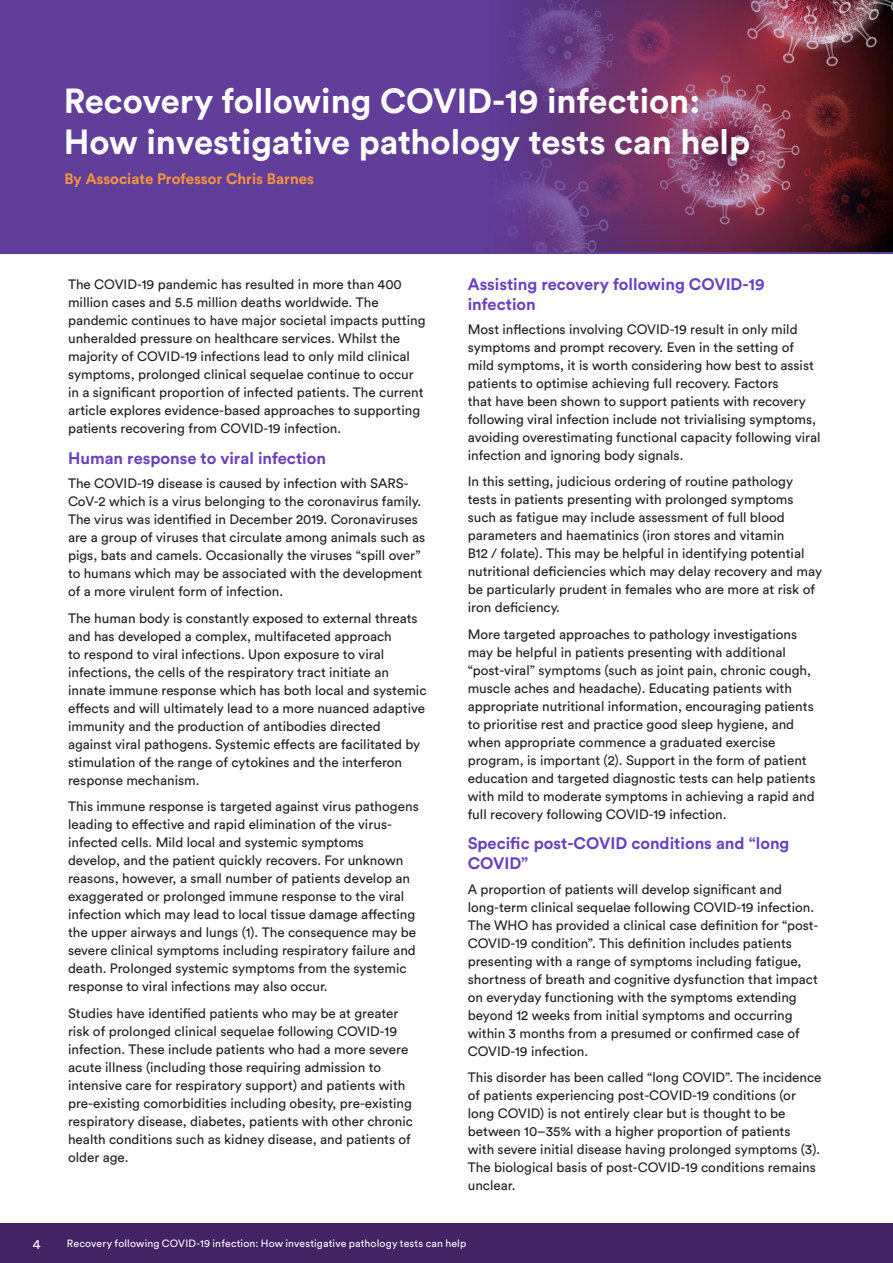
<style>
.page{position:relative;width:893px;height:1263px;background:#fff}
.page>*{position:absolute;margin:0;border:0;box-sizing:border-box;transform-origin:0 0}
.t1{font:700 34.5px/41.4px "Circular Std";color:#fff}
.Head_1_purple_11pt{font:700 16.5px/19.8px "Circular Std";color:#6a41bd}
.Body_Copy{font:700 15px "Circular Std";color:#f7973d}
.Body_-_black{font:13.5px/18px "Circular Std";color:#231f20}
.t2{font:13.5px "Circular Std";color:#fff}
._01_Title{font:10.5px "Circular Std";letter-spacing:.015em;color:#fff}
</style>
<div class="page">
<div style="left:0;top:1223px;width:893px;height:40px;background:#422363"></div>
<div style="left:0;top:0;width:893px;height:253px;background:#603e99"></div>
<img style="left:509px;top:0;width:384px;height:252px">
<p class="t1" style="left:64px;top:79px;width:688px">Recovery following COVID-19 infection:<br>How investigative pathology tests can help</p>
<p class="Body_Copy" style="left:64px;top:169px;width:251px">By Associate Professor Chris Barnes</p>
<p class="t2" style="left:33px;top:1236px;width:9px">4</p>
<p class="Body_-_black" style="left:68px;top:276px;width:359px">The COVID-19 pandemic has resulted in more than 400 million cases and 5.5 million deaths worldwide. The pandemic continues to have major societal impacts putting unheralded pressure on healthcare services. Whilst the majority of COVID-19 infections lead to only mild clinical symptoms, prolonged clinical sequelae continue to occur in a significant proportion of infected patients. The current article explores evidence-based approaches to supporting patients recovering from COVID-19 infection.</p>
<p class="Head_1_purple_11pt" style="left:68px;top:448px;width:260px">Human response to viral infection</p>
<p class="Body_-_black" style="left:68px;top:474px;width:359px">The COVID-19 disease is caused by infection with SARS-CoV-2 which is a virus belonging to the coronavirus family.<br>The virus was identified in December 2019. Coronaviruses are a group of viruses that circulate among animals such as pigs, bats and camels. Occasionally the viruses “spill over” to humans which may be associated with the development of a more virulent form of infection.</p>
<p class="Body_-_black" style="left:68px;top:609px;width:360px">The human body is constantly exposed to external threats and has developed a complex, multifaceted approach<br>to respond to viral infections. Upon exposure to viral infections, the cells of the respiratory tract initiate an innate immune response which has both local and systemic effects and will ultimately lead to a more nuanced adaptive immunity and the production of antibodies directed against viral pathogens. Systemic effects are facilitated by stimulation of the range of cytokines and the interferon response mechanism.</p>
<p class="Body_-_black" style="left:68px;top:797px;width:352px">This immune response is targeted against virus pathogens leading to effective and rapid elimination of the virus&shy;infected cells. Mild local and systemic symptoms develop, and the patient quickly recovers. For unknown reasons, however, a small number of patients develop an exaggerated or prolonged immune response to the viral infection which may lead to local tissue damage affecting the upper airways and lungs (1). The consequence may be severe clinical symptoms including respiratory failure and death. Prolonged systemic symptoms from the systemic response to viral infections may also occur.</p>
<p class="Body_-_black" style="left:68px;top:1004px;width:346px">Studies have identified patients who may be at greater risk of prolonged clinical sequelae following COVID-19 infection. These include patients who had a more severe acute illness (including those requiring admission to intensive care for respiratory support) and patients with pre-existing comorbidities including obesity, pre-existing respiratory disease, diabetes, patients with other chronic health conditions such as kidney disease, and patients of older age.</p>
<p class="Head_1_purple_11pt" style="left:468px;top:274px;width:298px">Assisting recovery following COVID-19 infection</p>
<p class="Body_-_black" style="left:468px;top:320px;width:354px">Most inflections involving COVID-19 result in only mild symptoms and prompt recovery. Even in the setting of mild symptoms, it is worth considering how best to assist patients to optimise achieving full recovery. Factors<br>that have been shown to support patients with recovery following viral infection include not trivialising symptoms, avoiding overestimating functional capacity following viral infection and ignoring body signals.</p>
<p class="Body_-_black" style="left:468px;top:473px;width:356px">In this setting, judicious ordering of routine pathology tests in patients presenting with prolonged symptoms such as fatigue may include assessment of full blood parameters and haematinics (iron stores and vitamin<br>B12 / folate). This may be helpful in identifying potential nutritional deficiencies which may delay recovery and may be particularly prudent in females who are more at risk of iron deficiency.</p>
<p class="Body_-_black" style="left:468px;top:625px;width:349px">More targeted approaches to pathology investigations may be helpful in patients presenting with additional “post-viral” symptoms (such as joint pain, chronic cough, muscle aches and headache). Educating patients with appropriate nutritional information, encouraging patients to prioritise rest and practice good sleep hygiene, and when appropriate commence a graduated exercise program, is important (2). Support in the form of patient education and targeted diagnostic tests can help patients with mild to moderate symptoms in achieving a rapid and full recovery following COVID-19 infection.</p>
<p class="Head_1_purple_11pt" style="left:468px;top:833px;width:323px">Specific post-COVID conditions and “long<br>COVID”</p>
<p class="Body_-_black" style="left:468px;top:880px;width:352px">A proportion of patients will develop significant and long-term clinical sequelae following COVID-19 infection.<br>The WHO has provided a clinical case definition for “post-COVID-19 condition”. This definition includes patients presenting with a range of symptoms including fatigue, shortness of breath and cognitive dysfunction that impact on everyday functioning with the symptoms extending beyond 12 weeks from initial symptoms and occurring within 3 months from a presumed or confirmed case of COVID-19 infection.</p>
<p class="Body_-_black" style="left:468px;top:1068px;width:355px">This disorder has been called “long COVID”. The incidence of patients experiencing post-COVID-19 conditions (or long COVID) is not entirely clear but is thought to be between 10–35% with a higher proportion of patients<br>with severe initial disease having prolonged symptoms (3).<br>The biological basis of post-COVID-19 conditions remains unclear.</p>
<p class="_01_Title" style="left:67px;top:1236px;width:401px">Recovery following COVID-19 infection: How investigative pathology tests can help</p>
</div>
